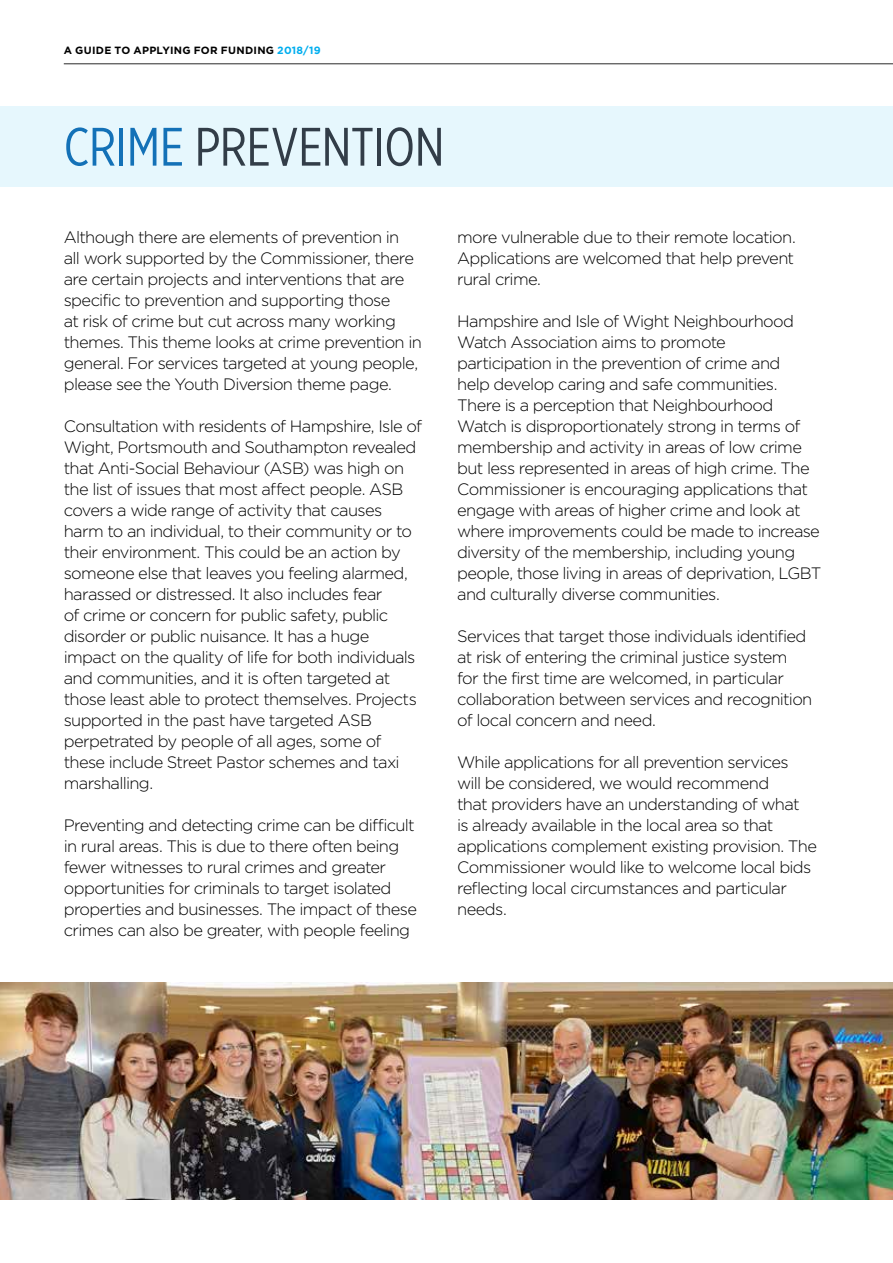
<style>
.page{position:relative;width:893px;height:1263px;background:#fff}
.page>*{position:absolute;margin:0;border:0;box-sizing:border-box;transform-origin:0 0}
.t1{font:54px "Gotham X Narrow";letter-spacing:-.01em;color:#323d48}
.t2{font:300 16.5px/21px "Gotham";letter-spacing:-.04em;color:#000}
.t3{font:700 10.5px "Gotham";letter-spacing:.025em;color:#000}
.s1{color:#00aeef}
.s2{color:#1371b7}
</style>
<div class="page">
<hr style="left:64px;top:63px;width:829px;height:1px;background:#000">
<hr style="left:0;top:1198px;width:48px;height:2px;background:#36a9e1">
<div style="left:0;top:106px;width:893px;height:81px;background:#e6f7fd"></div>
<img style="left:0;top:982px;width:893px;height:217px">
<p class="t3" style="left:64px;top:43px;width:259px">A GUIDE TO APPLYING FOR FUNDING <span class="s1">2018/19</span></p>
<h1 class="t1" style="left:64px;top:114px;width:382px"><span class="s2">CRIME</span> PREVENTION</h1>
<p class="t2" style="left:64px;top:226px;width:360px">Although there are elements of prevention in<br>all work supported by the Commissioner, there are certain projects and interventions that are specific to prevention and supporting those<br>at risk of crime but cut across many working themes. This theme looks at crime prevention in general. For services targeted at young people, please see the Youth Diversion theme page.</p>
<p class="t2" style="left:64px;top:415px;width:360px">Consultation with residents of Hampshire, Isle of Wight, Portsmouth and Southampton revealed that Anti-Social Behaviour (ASB) was high on the list of issues that most affect people. ASB covers a wide range of activity that causes harm to an individual, to their community or to their environment. This could be an action by someone else that leaves you feeling alarmed, harassed or distressed. It also includes fear<br>of crime or concern for public safety, public disorder or public nuisance. It has a huge impact on the quality of life for both individuals and communities, and it is often targeted at those least able to protect themselves. Projects supported in the past have targeted ASB perpetrated by people of all ages, some of these include Street Pastor schemes and taxi marshalling.</p>
<p class="t2" style="left:64px;top:814px;width:355px">Preventing and detecting crime can be difficult in rural areas. This is due to there often being fewer witnesses to rural crimes and greater opportunities for criminals to target isolated properties and businesses. The impact of these crimes can also be greater, with people feeling</p>
<p class="t2" style="left:457px;top:226px;width:340px;text-align:justify">more vulnerable due to their remote location.<br>Applications are welcomed that help prevent rural crime.</p>
<p class="t2" style="left:457px;top:310px;width:366px">Hampshire and Isle of Wight Neighbourhood Watch Association aims to promote participation in the prevention of crime and<br>help develop caring and safe communities.<br>There is a perception that Neighbourhood Watch is disproportionately strong in terms of membership and activity in areas of low crime but less represented in areas of high crime. The Commissioner is encouraging applications that engage with areas of higher crime and look at where improvements could be made to increase diversity of the membership, including young people, those living in areas of deprivation, LGBT and culturally diverse communities.</p>
<p class="t2" style="left:457px;top:625px;width:357px">Services that target those individuals identified at risk of entering the criminal justice system for the first time are welcomed, in particular collaboration between services and recognition of local concern and need.</p>
<p class="t2" style="left:457px;top:751px;width:361px">While applications for all prevention services<br>will be considered, we would recommend<br>that providers have an understanding of what<br>is already available in the local area so that applications complement existing provision. The Commissioner would like to welcome local bids reflecting local circumstances and particular needs.</p>
</div>
